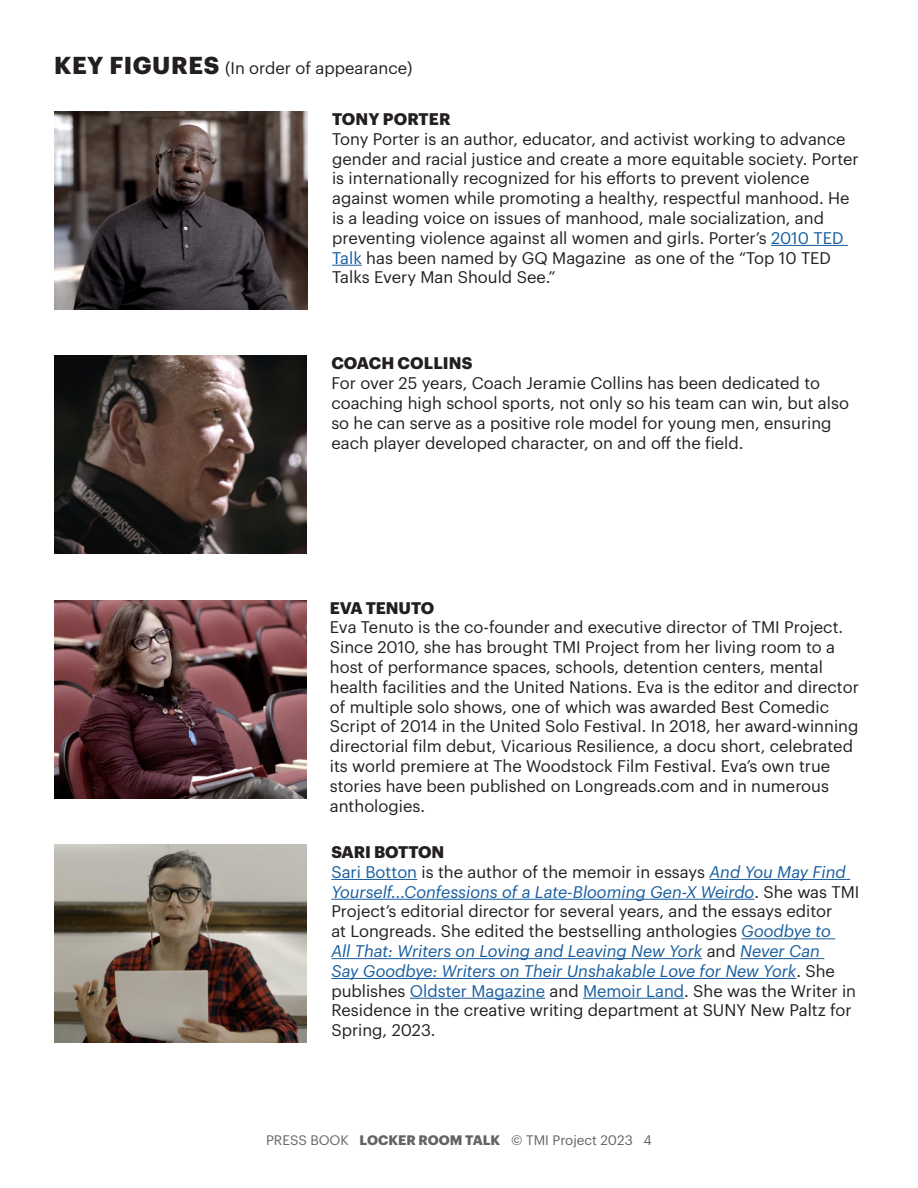
<style>
.page{position:relative;width:918px;height:1188px;background:#fff}
.page>*{position:absolute;margin:0;border:0;box-sizing:border-box;transform-origin:0 0}
.t1{font:16.5px/19.8px "Graphik";color:#231f20}
.t2{font:700 16.5px "Graphik";letter-spacing:-.005em;color:#231f20}
.t3{font:13.5px "Graphik";color:#636366}
.s1{font-weight:700;font-size:24px}
.s2{color:#175d9e}
.s3{font-style:italic;color:#175d9e}
.s4{font-weight:700}
</style>
<div class="page">
<img style="left:55px;top:111px;width:252px;height:199px">
<hr style="left:771px;top:245px;width:77px;height:1px;background:#175d9e">
<hr style="left:332px;top:265px;width:30px;height:1px;background:#175d9e">
<img style="left:54px;top:356px;width:252px;height:198px">
<img style="left:54px;top:600px;width:252px;height:198px">
<img style="left:54px;top:844px;width:252px;height:199px">
<hr style="left:331px;top:879px;width:86px;height:1px;background:#175d9e">
<hr style="left:710px;top:879px;width:140px;height:1px;background:#175d9e">
<hr style="left:331px;top:899px;width:423px;height:1px;background:#175d9e">
<hr style="left:741px;top:938px;width:94px;height:1px;background:#175d9e">
<hr style="left:331px;top:958px;width:371px;height:1px;background:#175d9e">
<hr style="left:740px;top:958px;width:84px;height:1px;background:#175d9e">
<hr style="left:331px;top:978px;width:465px;height:1px;background:#175d9e">
<hr style="left:410px;top:998px;width:135px;height:1px;background:#175d9e">
<hr style="left:583px;top:998px;width:101px;height:1px;background:#175d9e">
<p class="t1" style="left:54px;top:57px;width:360px"><span class="s1">KEY FIGURES</span> (In order of appearance)</p>
<p class="t2" style="left:332px;top:106px;width:120px">TONY PORTER</p>
<p class="t1" style="left:332px;top:128px;width:528px">Tony Porter is an author, educator, and activist working to advance gender and racial justice and create a more equitable society. Porter is internationally recognized for his efforts to prevent violence against women while promoting a healthy, respectful manhood. He is a leading voice on issues of manhood, male socialization, and preventing violence against all women and girls. Porter’s <span class="s2">2010 TED Talk</span> has been named by GQ Magazine as one of the “Top 10 TED Talks Every Man Should See.”</p>
<p class="t2" style="left:331px;top:351px;width:142px">COACH COLLINS</p>
<p class="t1" style="left:331px;top:372px;width:519px">For over 25 years, Coach Jeramie Collins has been dedicated to coaching high school sports, not only so his team can win, but also so he can serve as a positive role model for young men, ensuring each player developed character, on and off the field.</p>
<p class="t2" style="left:330px;top:595px;width:106px">EVA TENUTO</p>
<p class="t1" style="left:330px;top:616px;width:531px">Eva Tenuto is the co-founder and executive director of TMI Project.<br>Since 2010, she has brought TMI Project from her living room to a host of performance spaces, schools, detention centers, mental health facilities and the United Nations. Eva is the editor and director of multiple solo shows, one of which was awarded Best Comedic Script of 2014 in the United Solo Festival. In 2018, her award-winning directorial film debut, Vicarious Resilience, a docu short, celebrated its world premiere at The Woodstock Film Festival. Eva’s own true stories have been published on Longreads.com and in numerous anthologies.</p>
<p class="t2" style="left:331px;top:839px;width:114px">SARI BOTTON</p>
<p class="t1" style="left:331px;top:861px;width:530px"><span class="s2">Sari Botton</span> is the author of the memoir in essays <span class="s3">And You May Find Yourself...Confessions of a Late-Blooming Gen-X Weirdo</span>. She was TMI Project’s editorial director for several years, and the essays editor<br>at Longreads. She edited the bestselling anthologies <span class="s3">Goodbye to<br>All That: Writers on Loving and Leaving New York</span> and <span class="s3">Never Can<br>Say Goodbye: Writers on Their Unshakable Love for New York</span>. She publishes <span class="s2">Oldster Magazine</span> and <span class="s2">Memoir Land</span>. She was the Writer in Residence in the creative writing department at SUNY New Paltz for Spring, 2023.</p>
<p class="t3" style="left:266px;top:1130px;width:387px">PRESS BOOK <span class="s4">LOCKER ROOM TALK</span> © TMI Project 2023 4</p>
</div>
